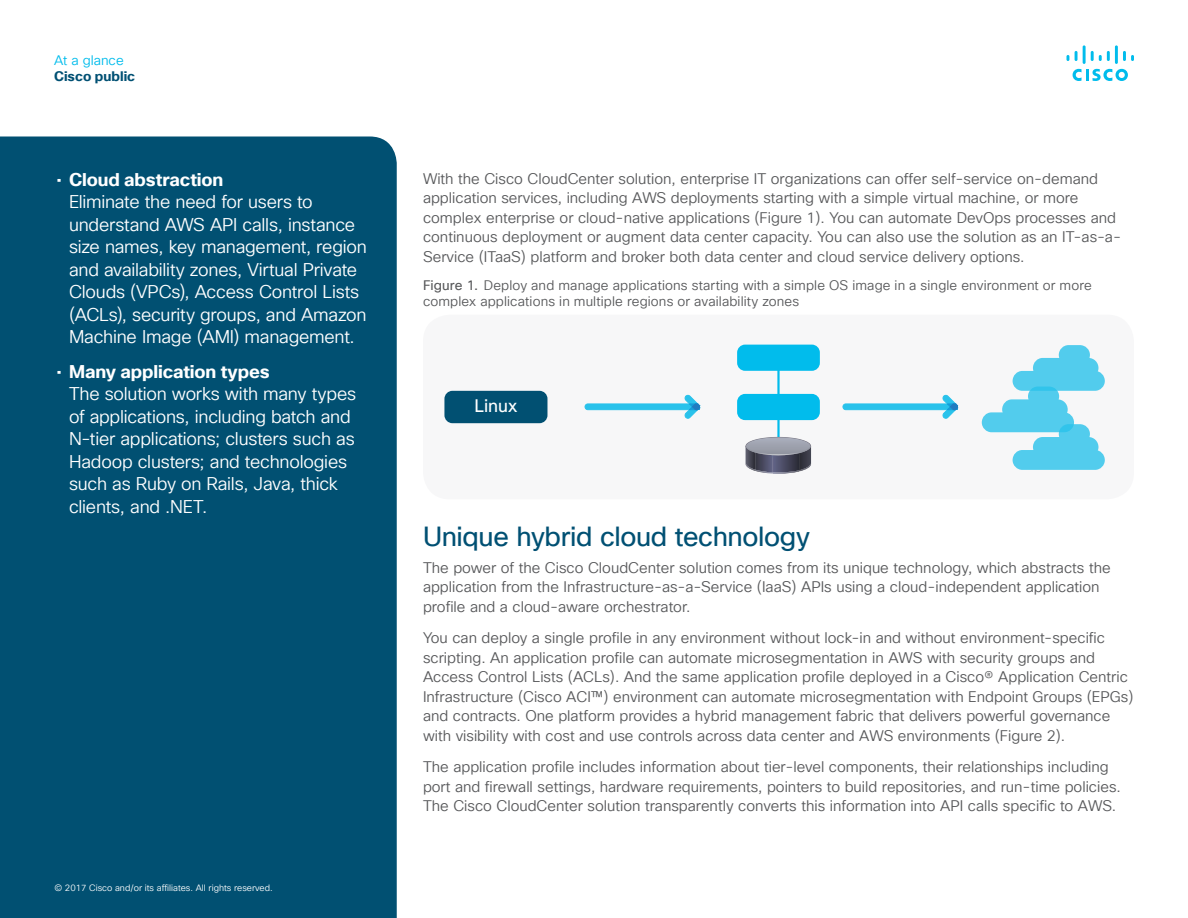
<style>
.page{position:relative;width:1188px;height:918px;background:#fff}
.page>*{position:absolute;margin:0;border:0;box-sizing:border-box;transform-origin:0 0}
.Subhead2_Indigo{font:27px "Cisco Sans TT";letter-spacing:-.015em;color:#005073}
.t1{font:18px/22.5px "Cisco Sans TT Light";letter-spacing:-.015em;color:#fff}
.t2{font:17.7px "Cisco Sans";color:#fff}
.Body{font:15px/19.5px "Cisco Sans TT Light";color:#57585a}
.FigureCaption{font:13.5px/16.2px "Cisco Sans TT Light";letter-spacing:.01em;color:#57585a}
.t3{font:700 13.5px "Cisco Sans TT";color:#005073}
.t4{font:13.5px "Cisco Sans TT Light";color:#01bcec}
.Footer_white{font:9px "Cisco Sans TT Light";color:#fff}
.s1{font-family:"Cisco Sans TT"}
.s2{font-family:"Cisco Sans TT";font-weight:700}
</style>
<div class="page">
<svg style="left:1073px;top:69px;width:55px;height:12px"></svg>
<svg style="left:1067px;top:55px;width:2px;height:6px"></svg>
<svg style="left:1075px;top:51px;width:3px;height:10px"></svg>
<hr style="left:1083px;top:45px;width:3px;height:19px;background:#01bcec">
<svg style="left:1091px;top:51px;width:19px;height:10px"></svg>
<hr style="left:1115px;top:45px;width:3px;height:19px;background:#01bcec">
<svg style="left:1123px;top:51px;width:11px;height:10px"></svg>
<div style="left:0;top:136px;width:397px;height:782px;background:#015072"></div>
<hr style="left:777px;top:352px;width:3px;height:108px;background:#01bcec">
<div style="left:444px;top:391px;width:103px;height:32px;background:#015072;border-radius:8px"></div>
<div style="left:737px;top:345px;width:83px;height:26px;background:#01bcec;border-radius:8px"></div>
<div style="left:737px;top:394px;width:83px;height:26px;background:#01bcec;border-radius:8px"></div>
<img style="left:746px;top:455px;width:9px;height:16px">
<img style="left:799px;top:455px;width:12px;height:17px">
<img style="left:773px;top:455px;width:26px;height:19px">
<img style="left:755px;top:455px;width:18px;height:19px">
<img style="left:746px;top:437px;width:65px;height:9px">
<img style="left:746px;top:446px;width:65px;height:9px">
<svg style="left:799px;top:463px;width:12px;height:8px"></svg>
<img style="left:755px;top:470px;width:44px;height:3px">
<svg style="left:746px;top:463px;width:9px;height:7px"></svg>
<div style="left:981px;top:386px;width:94px;height:48px;background:#f7f7f8"></div>
<div style="left:982px;top:412px;width:92px;height:20px;background:#52cced;border-radius:10px"></div>
<div style="left:1002px;top:399px;width:66px;height:20px;background:#52cced;border-radius:10px"></div>
<div style="left:1028px;top:387px;width:31px;height:19px;background:#52cced;border-radius:10px"></div>
<div style="left:1011px;top:344px;width:95px;height:48px;background:#f7f7f8"></div>
<svg style="left:1013px;top:371px;width:92px;height:20px"></svg>
<div style="left:1033px;top:358px;width:65px;height:20px;background:#52cced;border-radius:10px"></div>
<div style="left:1059px;top:345px;width:31px;height:20px;background:#52cced;border-radius:10px"></div>
<svg style="left:1011px;top:424px;width:94px;height:46px"></svg>
<div style="left:1013px;top:450px;width:92px;height:20px;background:#52cced;border-radius:10px"></div>
<div style="left:1033px;top:437px;width:65px;height:20px;background:#52cced;border-radius:10px"></div>
<svg style="left:1059px;top:424px;width:31px;height:20px"></svg>
<svg style="left:585px;top:395px;width:115px;height:24px"></svg>
<svg style="left:843px;top:395px;width:115px;height:24px"></svg>
<p class="t4" style="left:54px;top:51px;width:71px">At a glance</p>
<p class="t3" style="left:54px;top:67px;width:83px">Cisco public</p>
<p class="t1" style="left:69px;top:169px;width:299px;text-indent:-13px"><span class="s1">•</span> <span class="s2">Cloud abstraction<br></span>Eliminate the need for users to understand AWS API calls, instance size names, key management, region and availability zones, Virtual Private Clouds (VPCs), Access Control Lists (ACLs), security groups, and Amazon Machine Image (AMI) management.</p>
<p class="t1" style="left:69px;top:361px;width:289px;text-indent:-13px"><span class="s1">•</span> <span class="s2">Many application types<br></span>The solution works with many types of applications, including batch and<br>N-tier applications; clusters such as<br>Hadoop clusters; and technologies such as Ruby on Rails, Java, thick clients, and .NET.</p>
<p class="Footer_white" style="left:54px;top:882px;width:220px">© 2017 Cisco and/or its affiliates. All rights reserved.</p>
<p class="Body" style="left:423px;top:169px;width:700px">With the Cisco CloudCenter solution, enterprise IT organizations can offer self-service on-demand application services, including AWS deployments starting with a simple virtual machine, or more complex enterprise or cloud-native applications (Figure 1). You can automate DevOps processes and continuous deployment or augment data center capacity. You can also use the solution as an IT-as-a-Service (ITaaS) platform and broker both data center and cloud service delivery options.</p>
<p class="FigureCaption" style="left:423px;top:277px;width:671px"><span class="s1">Figure 1.</span> Deploy and manage applications starting with a simple OS image in a single environment or more complex applications in multiple regions or availability zones</p>
<p class="t2" style="left:474px;top:394px;width:45px">Linux</p>
<p class="Subhead2_Indigo" style="left:423px;top:519px;width:388px">Unique hybrid cloud technology</p>
<p class="Body" style="left:423px;top:558px;width:689px">The power of the Cisco CloudCenter solution comes from its unique technology, which abstracts the application from the Infrastructure-as-a-Service (IaaS) APIs using a cloud-independent application profile and a cloud-aware orchestrator.</p>
<p class="Body" style="left:423px;top:629px;width:712px">You can deploy a single profile in any environment without lock-in and without environment-specific scripting. An application profile can automate microsegmentation in AWS with security groups and Access Control Lists (ACLs). And the same application profile deployed in a Cisco® Application Centric Infrastructure (Cisco ACI™) environment can automate microsegmentation with Endpoint Groups (EPGs) and contracts. One platform provides a hybrid management fabric that delivers powerful governance with visibility with cost and use controls across data center and AWS environments (Figure 2).</p>
<p class="Body" style="left:423px;top:758px;width:699px">The application profile includes information about tier-level components, their relationships including port and firewall settings, hardware requirements, pointers to build repositories, and run-time policies.<br>The Cisco CloudCenter solution transparently converts this information into API calls specific to AWS.</p>
</div>
